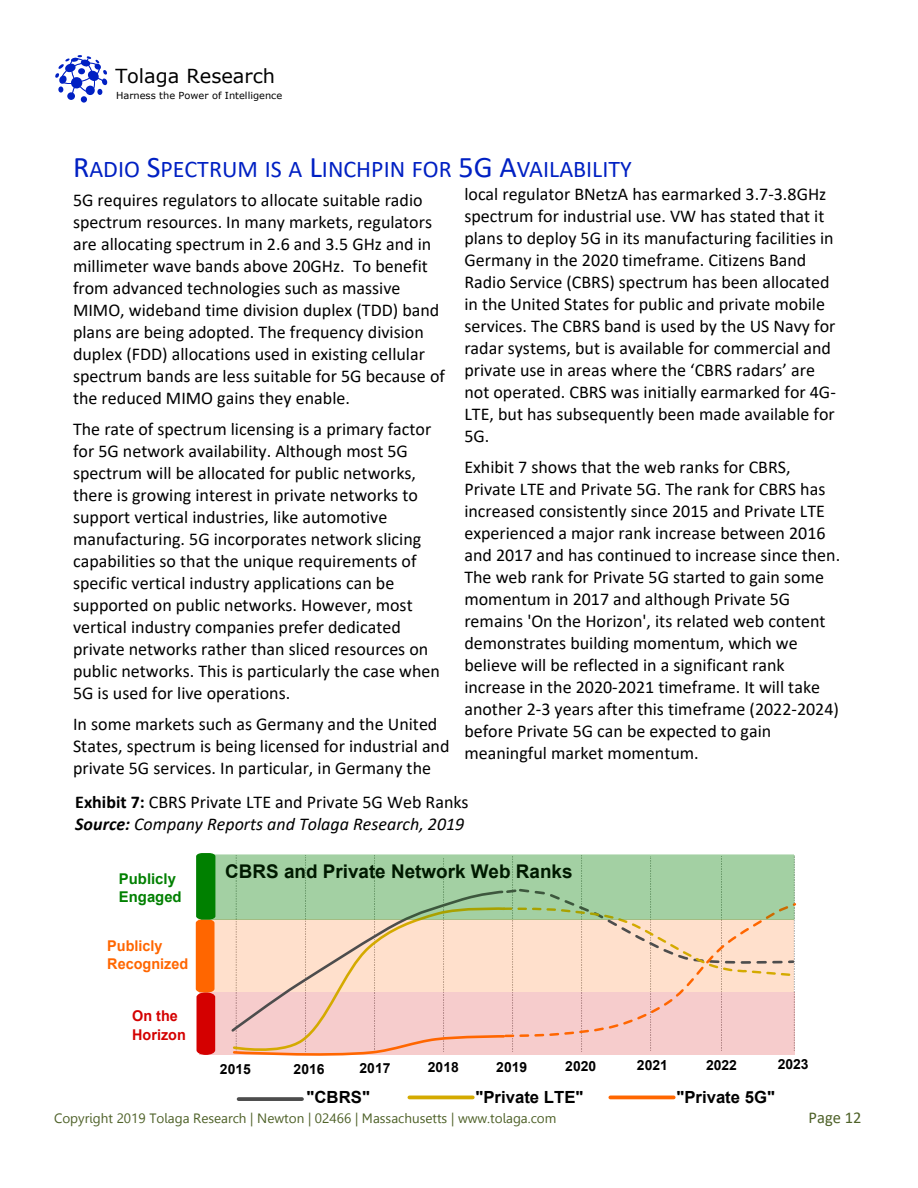
<style>
.page{position:relative;width:918px;height:1188px;background:#fff}
.page>*{position:absolute;margin:0;border:0;box-sizing:border-box;transform-origin:0 0}
.t1{font:24px "Calibri";color:#0020c3}
.t2{font:19.35px "Verdana";color:#000}
.t3{font:700 18.9px "Arial";color:#000}
.t4{font:18px/22px "Calibri";color:#000}
.t5{font:italic 18px/22px "Calibri";color:#000}
.t6{font:700 16.8px "Arial";color:#000}
.t7{font:16.5px "Calibri";color:#4e6128}
.t8{font:700 14.85px/18.6px "Arial";color:#f60}
.t9{font:700 14.85px/18.6px "Arial";color:#008000}
.t10{font:700 14.85px/18.6px "Arial";color:#d40000}
.t11{font:700 13.95px "Arial";color:#000}
.t12{font:13.5px "Leelawadee";color:#4e6128}
.t13{font:9.6px "Verdana";color:#000}
.s1{font-size:30px}
.s2{font-weight:700;font-style:normal}
.s3{font-style:normal}
.s4{font-weight:700}
</style>
<div class="page">
<div style="left:81px;top:96px;width:6px;height:7px;background:#0020c3;border-radius:50%"></div>
<div style="left:67px;top:92px;width:8px;height:8px;background:#0020c3;border-radius:50%"></div>
<svg style="left:55px;top:55px;width:53px;height:40px"></svg>
<div style="left:199px;top:992px;width:595px;height:63px;background:#d40000;opacity:.2"></div>
<div style="left:198px;top:919px;width:596px;height:73px;background:#ffe0cc"></div>
<svg style="left:196px;top:853px;width:19px;height:202px;background:#d1480b"></svg>
<hr style="left:409px;top:1096px;width:64px;height:3px;background:#d4aa00">
<svg style="left:239px;top:1097px;width:63px;height:4px"></svg>
<hr style="left:610px;top:1096px;width:64px;height:3px;background:#f60">
<svg style="left:230px;top:855px;width:567px;height:201px"></svg>
<div style="left:201px;top:854px;width:593px;height:65px;background:#008000;opacity:.2"></div>
<p class="t2" style="left:115px;top:69px;width:161px">Tolaga Research</p>
<p class="t13" style="left:116px;top:92px;width:168px">Harness the Power of Intelligence</p>
<h1 class="t1" style="left:73px;top:159px;width:560px"><span class="s1">R</span>ADIO <span class="s1">S</span>PECTRUM IS A <span class="s1">L</span>INCHPIN FOR <span class="s1">5G A</span>VAILABILITY</h1>
<p class="t4" style="left:73px;top:191px;width:373px">5G requires regulators to allocate suitable radio spectrum resources. In many markets, regulators are allocating spectrum in 2.6 and 3.5 GHz and in millimeter wave bands above 20GHz. To benefit from advanced technologies such as massive MIMO, wideband time division duplex (TDD) band plans are being adopted. The frequency division duplex (FDD) allocations used in existing cellular spectrum bands are less suitable for 5G because of the reduced MIMO gains they enable.</p>
<p class="t4" style="left:73px;top:419px;width:368px">The rate of spectrum licensing is a primary factor for 5G network availability. Although most 5G spectrum will be allocated for public networks, there is growing interest in private networks to support vertical industries, like automotive manufacturing. 5G incorporates network slicing capabilities so that the unique requirements of specific vertical industry applications can be supported on public networks. However, most vertical industry companies prefer dedicated private networks rather than sliced resources on public networks. This is particularly the case when 5G is used for live operations.</p>
<p class="t4" style="left:73px;top:714px;width:378px">In some markets such as Germany and the United<br>States, spectrum is being licensed for industrial and private 5G services. In particular, in Germany the</p>
<p class="t4" style="left:464px;top:185px;width:373px">local regulator BNetzA has earmarked 3.7-3.8GHz spectrum for industrial use. VW has stated that it plans to deploy 5G in its manufacturing facilities in Germany in the 2020 timeframe. Citizens Band Radio Service (CBRS) spectrum has been allocated in the United States for public and private mobile services. The CBRS band is used by the US Navy for radar systems, but is available for commercial and private use in areas where the ‘CBRS radars’ are not operated. CBRS was initially earmarked for 4G-LTE, but has subsequently been made available for 5G.</p>
<p class="t4" style="left:464px;top:458px;width:377px">Exhibit 7 shows that the web ranks for CBRS, Private LTE and Private 5G. The rank for CBRS has increased consistently since 2015 and Private LTE experienced a major rank increase between 2016 and 2017 and has continued to increase since then.<br>The web rank for Private 5G started to gain some momentum in 2017 and although Private 5G remains 'On the Horizon', its related web content demonstrates building momentum, which we believe will be reflected in a significant rank increase in the 2020-2021 timeframe. It will take another 2-3 years after this timeframe (2022-2024) before Private 5G can be expected to gain meaningful market momentum.</p>
<p class="t5" style="left:75px;top:793px;width:395px"><span class="s2">Exhibit 7:</span> <span class="s3">CBRS Private LTE and Private 5G Web Ranks<br></span><span class="s4">Source:</span> Company Reports and Tolaga Research, 2019</p>
<p class="t9" style="left:119px;top:871px;width:64px">Publicly<br>Engaged</p>
<p class="t8" style="left:107px;top:938px;width:82px">Publicly<br>Recognized</p>
<p class="t10" style="left:132px;top:1008px;width:55px">On the<br>Horizon</p>
<p class="t3" style="left:225px;top:865px;width:349px">CBRS and Private Network Web Ranks</p>
<p class="t11" style="left:220px;top:1064px;width:32px">2015</p>
<p class="t11" style="left:294px;top:1064px;width:32px">2016</p>
<p class="t11" style="left:360px;top:1063px;width:32px">2017</p>
<p class="t11" style="left:428px;top:1061px;width:32px">2018</p>
<p class="t11" style="left:496px;top:1062px;width:32px">2019</p>
<p class="t11" style="left:565px;top:1061px;width:32px">2020</p>
<p class="t11" style="left:637px;top:1060px;width:32px">2021</p>
<p class="t11" style="left:706px;top:1060px;width:32px">2022</p>
<p class="t11" style="left:778px;top:1059px;width:32px">2023</p>
<p class="t6" style="left:307px;top:1091px;width:65px">"CBRS"</p>
<p class="t6" style="left:475px;top:1091px;width:110px">"Private LTE"</p>
<p class="t6" style="left:676px;top:1091px;width:100px">"Private 5G"</p>
<p class="t12" style="left:54px;top:1110px;width:504px">Copyright 2019 Tolaga Research | Newton | 02466 | Massachusetts | www.tolaga.com</p>
<p class="t7" style="left:809px;top:1111px;width:54px">Page 12</p>
</div>
